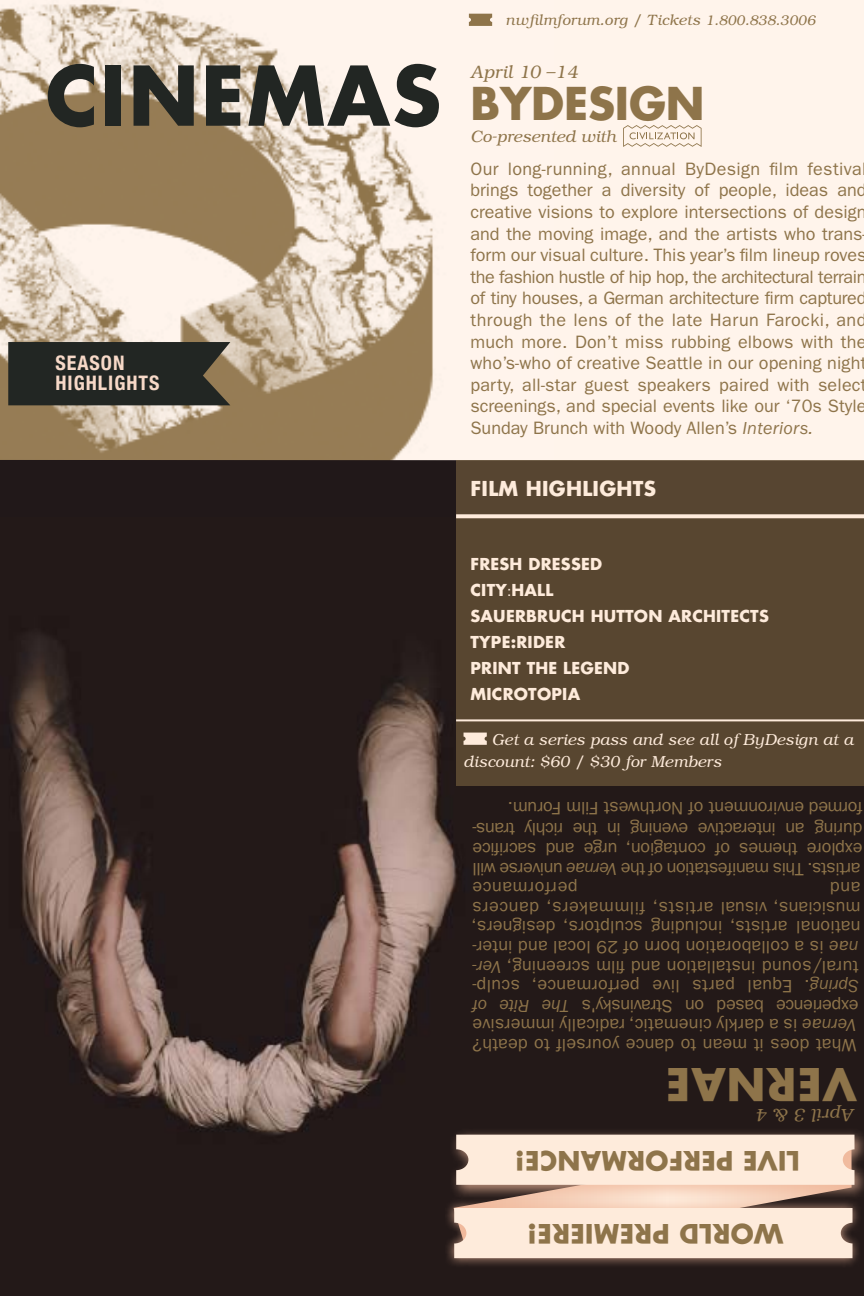
<style>
.page{position:relative;width:864px;height:1296px;background:#fff}
.page>*{position:absolute;margin:0;border:0;box-sizing:border-box;transform-origin:0 0}
.t1{font:700 80px "Futura Std";letter-spacing:.025em;color:#222623}
.t2{font:700 44px "Futura Std";letter-spacing:-.005em;color:#8e744a}
.t3{font:700 26px "Futura Std";letter-spacing:.015em;color:#8e744a}
.t4{font:700 condensed 20px/19.8px "Helvetica Neue";letter-spacing:.05em;color:#f7d9c8}
.t5{font:700 20px "Futura Std";letter-spacing:.015em;color:#feebdb}
.t6{font:18px/21.6px "ITC Franklin Gothic Std";letter-spacing:.01em;color:#8e744a}
.t7{font:italic 300 18px "Bookman";letter-spacing:.02em;color:#8e744a}
.t8{font:italic 300 16.4px "Bookman";letter-spacing:.005em;color:#8e744a}
.t9{font:700 16px/26px "Futura Std";letter-spacing:.015em;color:#feebdb}
.t10{font:italic 300 16px/22px "Bookman";letter-spacing:.01em;color:#feebdb}
.t11{font:italic 300 15px "Bookman";letter-spacing:.02em;color:#8e744a}
.s1{font-size:14px}
.s2{font-style:italic}
.s3{font-family:"ITC Franklin Gothic Std";font-weight:400;font-size:14px}
</style>
<div class="page">
<div style="left:555px;top:0;width:309px;height:460px;background:#fff4eb"></div>
<img style="left:0;top:0;width:555px;height:460px">
<div style="left:0;top:460px;width:864px;height:836px;background:#211819"></div>
<img style="left:11px;top:635px;width:446px;height:500px">
<div style="left:456px;top:460px;width:408px;height:326px;background:#584630"></div>
<svg style="left:456px;top:514px;width:408px;height:4px;background:#f1dece"></svg>
<div style="left:445px;top:1198px;width:417px;height:70px;background:#f0b99c;opacity:.75"></div>
<div style="left:454px;top:1208px;width:398px;height:50px;background:#feebdb"></div>
<div style="left:450px;top:1127px;width:414px;height:74px;background:#f0b99c;opacity:.75"></div>
<div style="left:456px;top:1135px;width:398px;height:50px;background:#feebdb"></div>
<svg style="left:464px;top:733px;width:23px;height:12px"></svg>
<svg style="left:469px;top:14px;width:23px;height:12px"></svg>
<svg style="left:8px;top:342px;width:222px;height:63px;background:#292b26"></svg>
<hr style="left:456px;top:719px;width:408px;height:2px;background:#feebdb">
<svg style="left:623px;top:125px;width:79px;height:22px;background:#e9dbcc"></svg>
<div style="left:468px;top:1214px;width:16px;height:37px;background:#feebdb"></div>
<h1 class="t1" style="left:46px;top:43px;width:397px">CINEMAS</h1>
<p class="t4" style="left:55px;top:351px;width:106px">SEASON<br>HIGHLIGHTS</p>
<p class="t11" style="left:506px;top:11px;width:311px">nwfilmforum.org / Tickets <span class="s1">1.800.838.3006</span></p>
<p class="t7" style="left:470px;top:62px;width:109px">April 10 –14</p>
<h2 class="t2" style="left:470px;top:74px;width:236px">BYDESIGN</h2>
<p class="t8" style="left:470px;top:127px;width:147px">Co-presented with</p>
<p class="t6" style="left:470px;top:158px;width:398px">Our long-running, annual ByDesign film festiva brings together a diversity of people, ideas and creative visions to explore intersections of design and the moving image, and the artists who trans form our visual culture. This year’s film lineup roves the fashion hustle of hip hop, the architectural terrain of tiny houses, a German architecture firm captured through the lens of the late Harun Farocki, and much more. Don’t miss rubbing elbows with the who’s-who of creative Seattle in our opening night party, all-star guest speakers paired with select screenings, and special events like our ‘70s Style Sunday Brunch with Woody Allen’s <span class="s2">Interiors.</span></p>
<p class="t5" style="left:470px;top:475px;width:187px">FILM HIGHLIGHTS</p>
<p class="t9" style="left:470px;top:551px;width:300px">FRESH DRESSED<br>CITY<span class="s3">:</span>HALL<br>SAUERBRUCH HUTTON ARCHITECTS<br>TYPE:RIDER<br>PRINT THE LEGEND<br>MICROTOPIA</p>
<p class="t10" style="left:464px;top:729px;width:391px;text-indent:28px">Get a series pass and see all of ByDesign at a discount: $60 / $30 for Members</p>
<p class="t6" style="left:862px;top:818px;width:356px;rotate:-180deg">formed environment of Northwest Film Forum.</p>
<p class="t6" style="left:862px;top:898px;width:392px;line-height:19.6px;text-align:justify;text-indent:285px;rotate:-180deg">performance artists. This manifestation of the <span class="s2">Vernae</span> universe will explore themes of contagion, urge and sacrifice during an interactive evening in the richly trans-</p>
<p class="t6" style="left:860px;top:1015px;width:390px;line-height:19.6px;rotate:-180deg">experience based on Stravinsky's<br><span class="s2">Spring</span>. Equal parts live performance, sculp&shy;tural/sound installation and film screening, <span class="s2">Ver&shy;nae</span> is a collaboration born of 29 local and inter&shy;national artists, including sculptors, designers, musicians, visual artists, filmmakers, dancers and</p>
<p class="t6" style="left:856px;top:1055px;width:386px;line-height:19.6px;text-align:right;rotate:-180deg">What does it mean to dance yourself to death?<br><span class="s2">Vernae</span> is a darkly cinematic, radically immersive<br><span class="s2">The Rite of</span></p>
<h2 class="t2" style="left:856px;top:1113px;width:192px;rotate:-180deg">VERNAE</h2>
<p class="t7" style="left:854px;top:1125px;width:99px;rotate:-180deg">April 3 &amp; 4</p>
<h3 class="t3" style="left:800px;top:1178px;width:286px;rotate:-180deg">LIVE PERFORMANCE!</h3>
<h3 class="t3" style="left:783px;top:1251px;width:257px;rotate:-180deg">WORLD PREMIERE!</h3>
</div>
